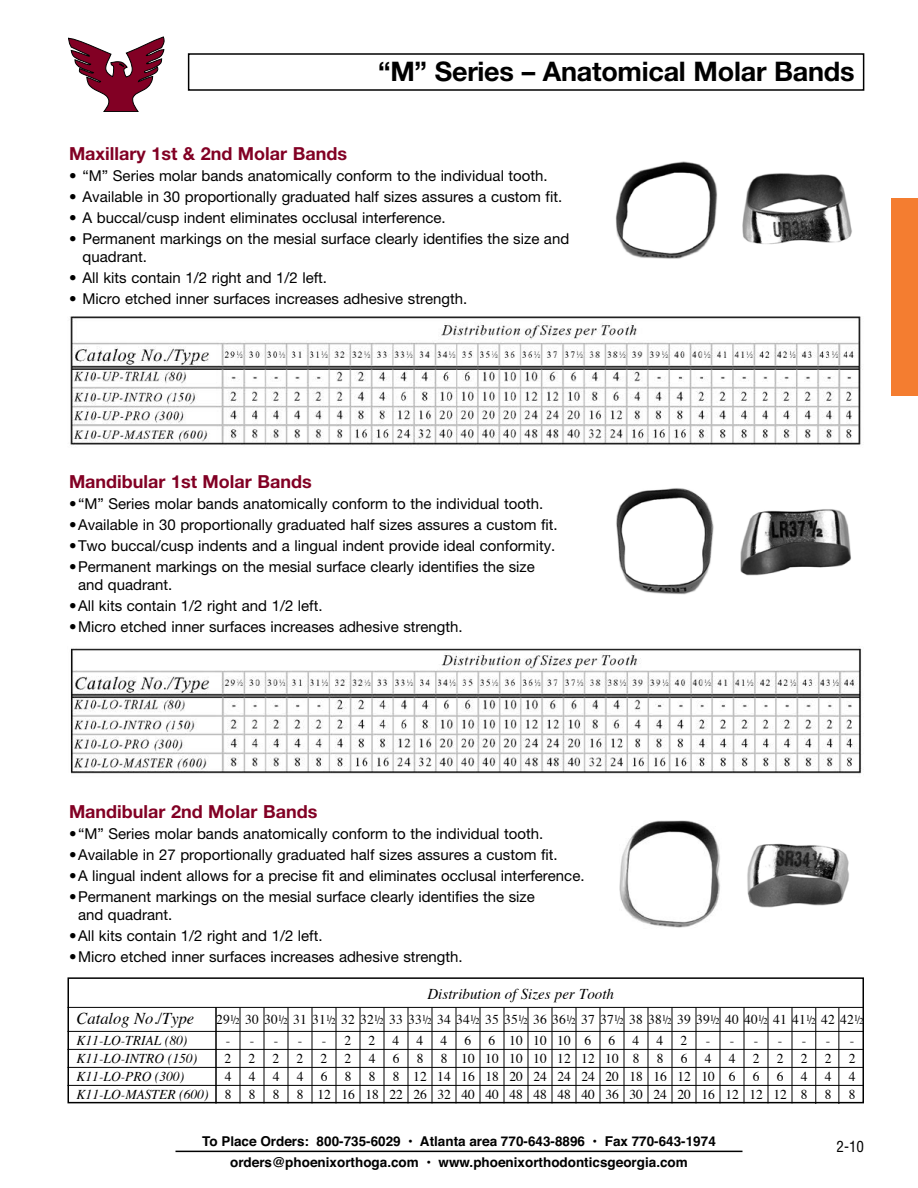
<style>
.page{position:relative;width:918px;height:1188px;background:#fff}
.page>*{position:absolute;margin:0;border:0;box-sizing:border-box;transform-origin:0 0}
.t1{font:700 27px "Helvetica Neue";letter-spacing:-.01em;color:#000}
.t2{font:700 18px "Helvetica Neue";color:#820024}
.t3{font:italic 16.5px "Times";color:#000}
.t4{font:15px/18px "Helvetica Neue";color:#000}
.t5{font:italic 15px "Times";color:#000}
.t6{font:condensed 15px "Helvetica";color:#000}
.t7{font:13.5px "Times";color:#000}
.t8{font:700 13.5px/21px "Helvetica";color:#000;text-align:center}
.t9{font:italic 13.5px "Times";color:#000}
.s1{font-size:12px}
.s2{font-size:9px}
.s3{font-style:normal}
</style>
<div class="page">
<div style="left:891px;top:198px;width:27px;height:198px;background:#f47d30"></div>
<hr style="left:176px;top:1151px;width:566px;height:1px;background:#000">
<svg style="left:68px;top:37px;width:96px;height:75px"></svg>
<img style="left:70px;top:316px;width:791px;height:129px">
<img style="left:70px;top:646px;width:792px;height:128px">
<img style="left:615px;top:161px;width:237px;height:98px">
<img style="left:616px;top:488px;width:235px;height:107px">
<img style="left:619px;top:820px;width:230px;height:108px">
<div style="left:68px;top:977px;width:796px;height:126px;border:2px solid #000"></div>
<hr style="left:68px;top:1085px;width:796px;height:1px;background:#000">
<hr style="left:68px;top:1067px;width:796px;height:1px;background:#000">
<hr style="left:68px;top:1049px;width:796px;height:1px;background:#000">
<hr style="left:68px;top:1031px;width:796px;height:1px;background:#000">
<hr style="left:68px;top:1007px;width:796px;height:1px;background:#000">
<hr style="left:792px;top:1007px;width:1px;height:96px;background:#000">
<hr style="left:768px;top:1007px;width:1px;height:96px;background:#000">
<hr style="left:744px;top:1007px;width:1px;height:96px;background:#000">
<hr style="left:720px;top:1007px;width:1px;height:96px;background:#000">
<hr style="left:696px;top:1007px;width:1px;height:96px;background:#000">
<hr style="left:672px;top:1007px;width:1px;height:96px;background:#000">
<hr style="left:648px;top:1007px;width:1px;height:96px;background:#000">
<hr style="left:624px;top:1007px;width:1px;height:96px;background:#000">
<hr style="left:600px;top:1007px;width:1px;height:96px;background:#000">
<hr style="left:576px;top:1007px;width:1px;height:96px;background:#000">
<hr style="left:552px;top:1007px;width:1px;height:96px;background:#000">
<hr style="left:528px;top:1007px;width:1px;height:96px;background:#000">
<hr style="left:504px;top:1007px;width:1px;height:96px;background:#000">
<hr style="left:480px;top:1007px;width:1px;height:96px;background:#000">
<hr style="left:456px;top:1007px;width:1px;height:96px;background:#000">
<hr style="left:432px;top:1007px;width:1px;height:96px;background:#000">
<hr style="left:408px;top:1007px;width:1px;height:96px;background:#000">
<hr style="left:384px;top:1007px;width:1px;height:96px;background:#000">
<hr style="left:360px;top:1007px;width:1px;height:96px;background:#000">
<hr style="left:336px;top:1007px;width:1px;height:96px;background:#000">
<hr style="left:312px;top:1007px;width:1px;height:96px;background:#000">
<hr style="left:288px;top:1007px;width:1px;height:96px;background:#000">
<hr style="left:264px;top:1007px;width:1px;height:96px;background:#000">
<hr style="left:240px;top:1007px;width:1px;height:96px;background:#000">
<hr style="left:216px;top:1007px;width:1px;height:96px;background:#000">
<hr style="left:815px;top:1008px;width:1px;height:96px;background:#000">
<hr style="left:838px;top:1008px;width:1px;height:96px;background:#000">
<h1 class="t1" style="left:378px;top:55px;width:478px">“M” Series – Anatomical Molar Bands</h1>
<p class="t2" style="left:69px;top:142px;width:280px">Maxillary 1st &amp; 2nd Molar Bands</p>
<p class="t4" style="left:69px;top:166px;width:480px">• “M” Series molar bands anatomically conform to the individual tooth.</p>
<p class="t4" style="left:69px;top:187px;width:495px">• Available in 30 proportionally graduated half sizes assures a custom fit.</p>
<p class="t4" style="left:69px;top:208px;width:378px">• A buccal/cusp indent eliminates occlusal interference.</p>
<p class="t4" style="left:82px;top:229px;width:488px;text-indent:-14px">• Permanent markings on the mesial surface clearly identifies the size and quadrant.</p>
<p class="t4" style="left:69px;top:268px;width:260px">• All kits contain 1/2 right and 1/2 left.</p>
<p class="t4" style="left:69px;top:289px;width:400px">• Micro etched inner surfaces increases adhesive strength.</p>
<p class="t2" style="left:69px;top:471px;width:244px">Mandibular 1st Molar Bands</p>
<p class="t4" style="left:69px;top:495px;width:476px">•“M” Series molar bands anatomically conform to the individual tooth.</p>
<p class="t4" style="left:69px;top:516px;width:490px">•Available in 30 proportionally graduated half sizes assures a custom fit.</p>
<p class="t4" style="left:69px;top:537px;width:488px">•Two buccal/cusp indents and a lingual indent provide ideal conformity.</p>
<p class="t4" style="left:78px;top:558px;width:458px;text-indent:-9px">•Permanent markings on the mesial surface clearly identifies the size and quadrant.</p>
<p class="t4" style="left:69px;top:597px;width:255px">•All kits contain 1/2 right and 1/2 left.</p>
<p class="t4" style="left:69px;top:618px;width:395px">•Micro etched inner surfaces increases adhesive strength.</p>
<p class="t2" style="left:69px;top:801px;width:250px">Mandibular 2nd Molar Bands</p>
<p class="t4" style="left:69px;top:825px;width:476px">•“M” Series molar bands anatomically conform to the individual tooth.</p>
<p class="t4" style="left:69px;top:846px;width:490px">•Available in 27 proportionally graduated half sizes assures a custom fit.</p>
<p class="t4" style="left:69px;top:867px;width:517px">•A lingual indent allows for a precise fit and eliminates occlusal interference.</p>
<p class="t4" style="left:78px;top:888px;width:458px;text-indent:-9px">•Permanent markings on the mesial surface clearly identifies the size and quadrant.</p>
<p class="t4" style="left:69px;top:927px;width:255px">•All kits contain 1/2 right and 1/2 left.</p>
<p class="t4" style="left:69px;top:948px;width:395px">•Micro etched inner surfaces increases adhesive strength.</p>
<p class="t5" style="left:428px;top:981px;width:188px">Distribution of Sizes per Tooth</p>
<p class="t3" style="left:76px;top:1004px;width:119px">Catalog No./Type</p>
<p class="t7" style="left:216px;top:1007px;width:649px">29<sup>1</sup><span class="s1">/</span><span class="s2">2</span> 30 30<sup>1</sup><span class="s1">/</span><span class="s2">2</span> 31 31<sup>1</sup><span class="s1">/</span><span class="s2">2</span> 32 32<sup>1</sup><span class="s1">/</span><span class="s2">2</span> 33 33<sup>1</sup><span class="s1">/</span><span class="s2">2</span> 34 34<sup>1</sup><span class="s1">/</span><span class="s2">2</span> 35 35<sup>1</sup><span class="s1">/</span><span class="s2">2</span> 36 36<sup>1</sup><span class="s1">/</span><span class="s2">2</span> 37 37<sup>1</sup><span class="s1">/</span><span class="s2">2</span> 38 38<sup>1</sup><span class="s1">/</span><span class="s2">2</span> 39 39<sup>1</sup><span class="s1">/</span><span class="s2">2</span> 40 40<sup>1</sup><span class="s1">/</span><span class="s2">2</span> 41 41<sup>1</sup><span class="s1">/</span><span class="s2">2</span> 42 42<sup>1</sup><span class="s1">/</span><span class="s2">2</span></p>
<p class="t9" style="left:77px;top:1029px;width:112px">K11-LO-TRIAL (80)</p>
<p class="t7" style="left:226px;top:1028px;width:30px">- -</p>
<p class="t7" style="left:274px;top:1028px;width:30px">- -</p>
<p class="t7" style="left:322px;top:1028px;width:31px">- 2</p>
<p class="t7" style="left:369px;top:1028px;width:8px">2</p>
<p class="t7" style="left:393px;top:1028px;width:8px">4</p>
<p class="t7" style="left:417px;top:1028px;width:8px">4</p>
<p class="t7" style="left:441px;top:1028px;width:8px">4</p>
<p class="t7" style="left:465px;top:1028px;width:8px">6</p>
<p class="t7" style="left:489px;top:1028px;width:104px">6 101010 6</p>
<p class="t7" style="left:609px;top:1028px;width:8px">6</p>
<p class="t7" style="left:633px;top:1028px;width:8px">4</p>
<p class="t7" style="left:657px;top:1028px;width:8px">4</p>
<p class="t7" style="left:681px;top:1028px;width:8px">2</p>
<p class="t7" style="left:706px;top:1028px;width:30px">- -</p>
<p class="t7" style="left:754px;top:1028px;width:30px">- -</p>
<p class="t7" style="left:802px;top:1028px;width:30px">- -</p>
<p class="t7" style="left:850px;top:1028px;width:6px">-</p>
<p class="t9" style="left:77px;top:1047px;width:122px">K11-LO-INTRO (150)</p>
<p class="t7" style="left:225px;top:1046px;width:8px">2</p>
<p class="t7" style="left:249px;top:1046px;width:8px">2</p>
<p class="t7" style="left:273px;top:1046px;width:8px">2</p>
<p class="t7" style="left:297px;top:1046px;width:8px">2</p>
<p class="t7" style="left:321px;top:1046px;width:8px">2</p>
<p class="t7" style="left:345px;top:1046px;width:8px">2</p>
<p class="t7" style="left:369px;top:1046px;width:8px">4</p>
<p class="t7" style="left:393px;top:1046px;width:8px">6</p>
<p class="t7" style="left:417px;top:1046px;width:8px">8</p>
<p class="t7" style="left:441px;top:1046px;width:200px">8 10101010121210 8</p>
<p class="t7" style="left:657px;top:1046px;width:8px">8</p>
<p class="t7" style="left:681px;top:1046px;width:8px">6</p>
<p class="t7" style="left:705px;top:1046px;width:8px">4</p>
<p class="t7" style="left:729px;top:1046px;width:8px">4</p>
<p class="t7" style="left:753px;top:1046px;width:8px">2</p>
<p class="t7" style="left:777px;top:1046px;width:8px">2</p>
<p class="t7" style="left:801px;top:1046px;width:8px">2</p>
<p class="t7" style="left:825px;top:1046px;width:8px">2</p>
<p class="t7" style="left:849px;top:1046px;width:8px">2</p>
<p class="t9" style="left:77px;top:1065px;width:109px">K11-LO-PRO (300)</p>
<p class="t7" style="left:225px;top:1064px;width:8px">4</p>
<p class="t7" style="left:249px;top:1064px;width:8px">4</p>
<p class="t7" style="left:273px;top:1064px;width:8px">4</p>
<p class="t7" style="left:297px;top:1064px;width:8px">4</p>
<p class="t7" style="left:321px;top:1064px;width:8px">6</p>
<p class="t7" style="left:345px;top:1064px;width:8px">8</p>
<p class="t7" style="left:369px;top:1064px;width:8px">8</p>
<p class="t7" style="left:393px;top:1064px;width:344px">8 12141618202424242018161210 6</p>
<p class="t7" style="left:753px;top:1064px;width:8px">6</p>
<p class="t7" style="left:777px;top:1064px;width:8px">6</p>
<p class="t7" style="left:801px;top:1064px;width:8px">4</p>
<p class="t7" style="left:825px;top:1064px;width:8px">4</p>
<p class="t7" style="left:849px;top:1064px;width:8px">4</p>
<p class="t9" style="left:77px;top:1083px;width:156px">K11-LO-MASTER (600) <span class="s3">8</span></p>
<p class="t7" style="left:249px;top:1082px;width:8px">8</p>
<p class="t7" style="left:273px;top:1082px;width:8px">8</p>
<p class="t7" style="left:297px;top:1082px;width:512px">8 1216182226324040484848403630242016121212 8</p>
<p class="t7" style="left:825px;top:1082px;width:8px">8</p>
<p class="t7" style="left:849px;top:1082px;width:8px">8</p>
<p class="t8" style="left:202px;top:1131px;width:515px">To Place Orders: 800-735-6029 • Atlanta area 770-643-8896 • Fax 770-643-1974 orders@phoenixorthoga.com • www.phoenixorthodonticsgeorgia.com</p>
<p class="t6" style="left:837px;top:1137px;width:29px">2-10</p>
</div>
